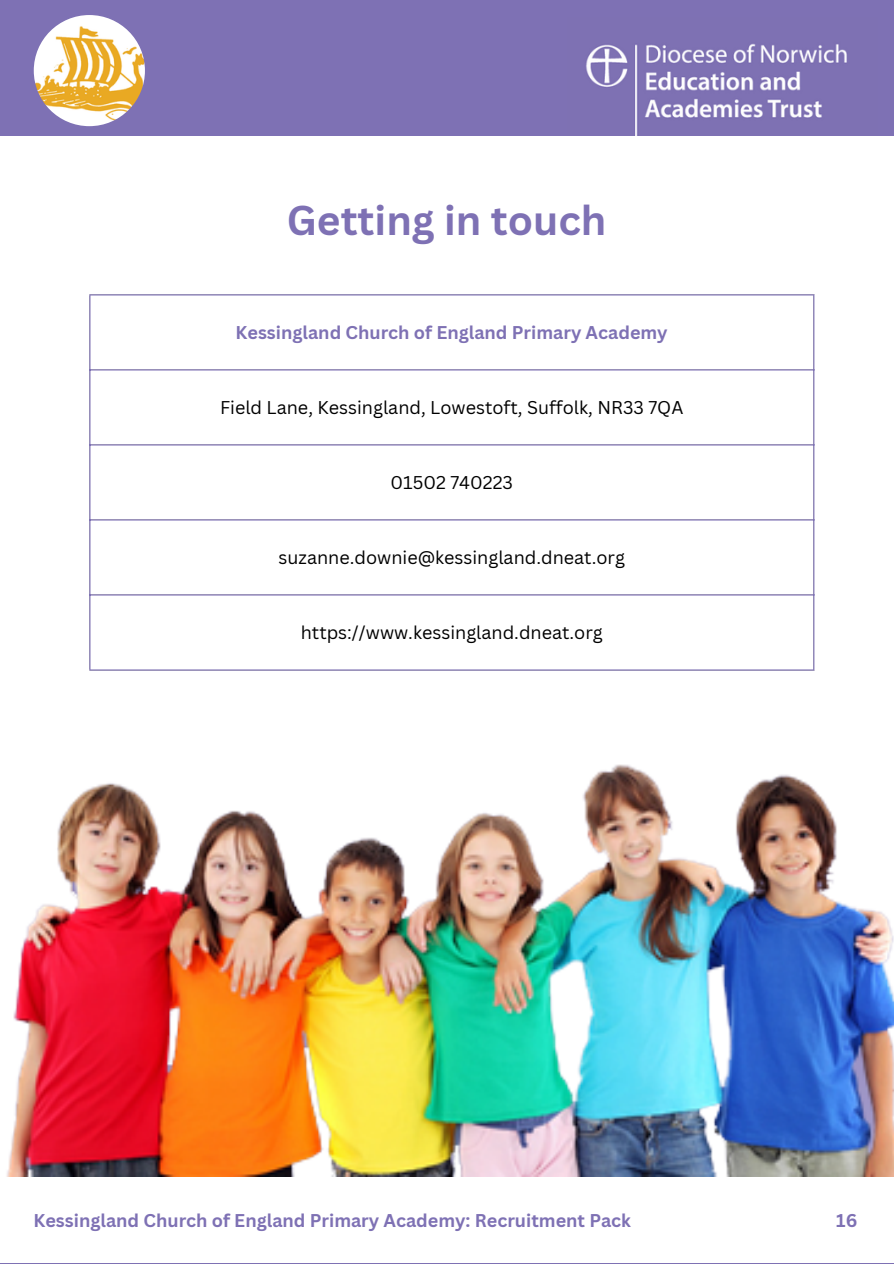
<style>
.page{position:relative;width:894px;height:1264px;background:#fff}
.page>*{position:absolute;margin:0;border:0;box-sizing:border-box;transform-origin:0 0}
.t1{font:700 40.5px "Canva Sans";color:#7e71b4}
.t2{font:18px "Canva Sans";color:#000}
.t3{font:700 18px "Canva Sans";color:#7e71b4}
</style>
<div class="page">
<div style="left:0;top:0;width:893px;height:1263px;background:#7e71b4"></div>
<img style="left:586px;top:44px;width:261px;height:92px">
<div style="left:0;top:136px;width:893px;height:1126px;background:#fff"></div>
<img style="left:6px;top:764px;width:887px;height:412px">
<hr style="left:89px;top:295px;width:1px;height:374px;background:#7e71b4">
<hr style="left:813px;top:295px;width:1px;height:374px;background:#7e71b4">
<hr style="left:89px;top:294px;width:725px;height:1px;background:#7e71b4">
<hr style="left:89px;top:369px;width:725px;height:1px;background:#7e71b4">
<hr style="left:89px;top:444px;width:725px;height:1px;background:#7e71b4">
<hr style="left:89px;top:519px;width:725px;height:1px;background:#7e71b4">
<hr style="left:89px;top:594px;width:725px;height:1px;background:#7e71b4">
<hr style="left:89px;top:669px;width:725px;height:1px;background:#7e71b4">
<img style="left:34px;top:15px;width:111px;height:111px;border-radius:50%">
<p class="t1" style="left:287px;top:192px;width:321px">Getting in touch</p>
<h1 class="t3" style="left:235px;top:320px;width:433px">Kessingland Church of England Primary Academy</h1>
<p class="t2" style="left:220px;top:395px;width:465px">Field Lane, Kessingland, Lowestoft, Suffolk, NR33 7QA</p>
<p class="t2" style="left:390px;top:470px;width:124px">01502 740223</p>
<p class="t2" style="left:278px;top:545px;width:348px">suzanne.downie@kessingland.dneat.org</p>
<p class="t2" style="left:301px;top:620px;width:303px">https://www.kessingland.dneat.org</p>
<p class="t3" style="left:34px;top:1207px;width:598px">Kessingland Church of England Primary Academy: Recruitment Pack</p>
<p class="t3" style="left:836px;top:1208px;width:23px">16</p>
</div>
